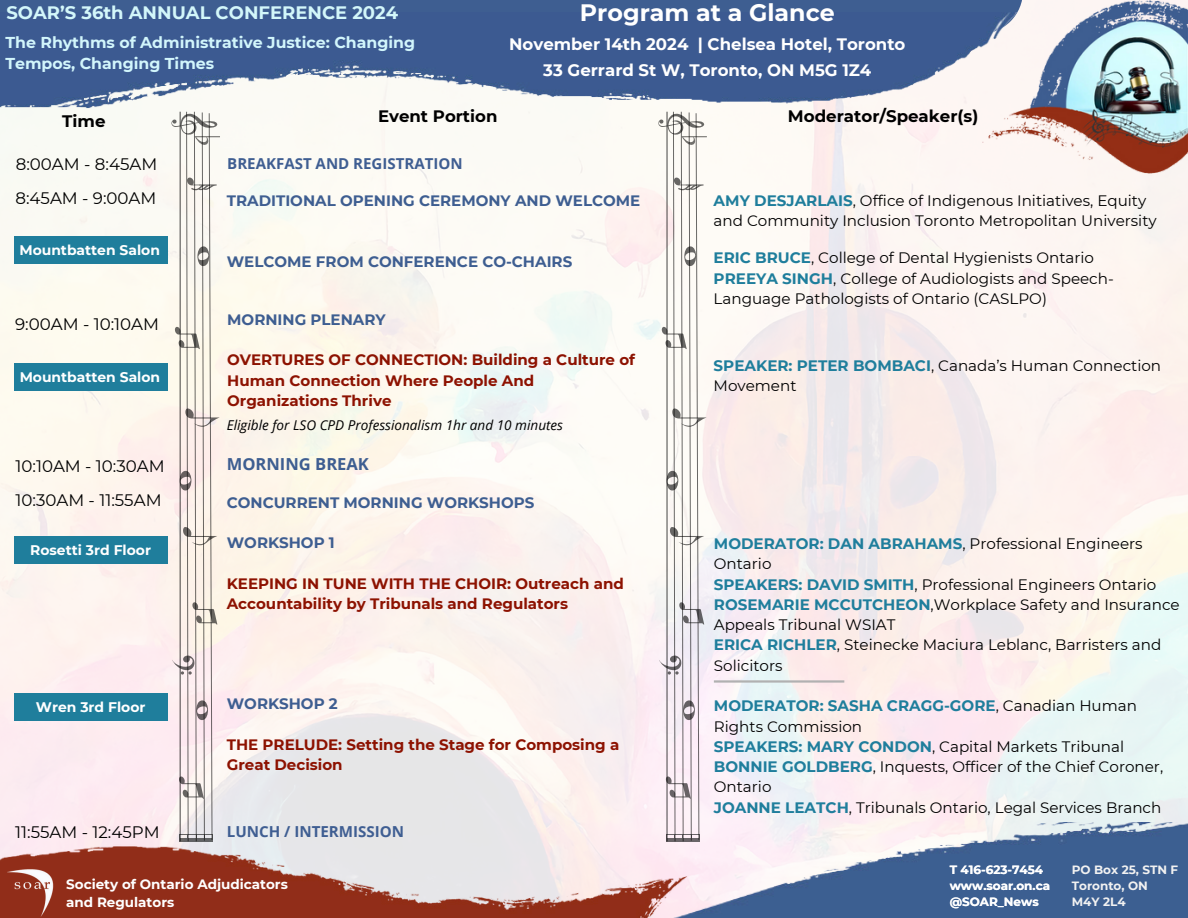
<style>
.page{position:relative;width:1188px;height:918px;background:#fff}
.page>*{position:absolute;margin:0;border:0;box-sizing:border-box;transform-origin:0 0}
.t1{font:700 23.7px "Montserrat";color:#fff}
.t2{font:700 18px "Montserrat";color:#d3f7fa}
.t3{font:16.65px "Montserrat";color:#000}
.t4{font:700 16.65px/25.8px "Montserrat";color:#fff;text-align:center}
.t5{font:700 16.65px "Montserrat";color:#000}
.t6{font:700 16.5px "Montserrat";color:#000}
.t7{font:700 16.5px "Open Sans";color:#3e5e91}
.t8{font:700 15.75px/21.3px "Montserrat";color:#d2f6fc}
.t9{font:15.15px/20.2px "Montserrat";color:#000}
.t10{font:700 15.15px "Open Sans";color:#3f5e92}
.t11{font:700 15px/20.1px "Montserrat";color:#8d1201}
.t12{font:700 15px "Montserrat";color:#3e5e91}
.t13{font:700 15px "Open Sans";color:#3f5e92}
.t14{font:700 13.95px "Montserrat";color:#fff}
.t15{font:italic 13.65px "Open Sans";color:#000}
.t16{font:700 13.5px/18px "Montserrat";color:#fff}
.t17{font:700 12px "Montserrat";color:#fff}
.t18{font:700 12px "Montserrat";color:#f1f1f1}
.s1{font-weight:700;color:#1f7e9c}
</style>
<div class="page">
<img style="left:0;top:178px;width:1188px;height:645px">
<div style="left:0;top:0;width:1023px;height:34px;background:#3e5e91"></div>
<img style="left:1009px;top:0;width:179px;height:178px">
<img style="left:0;top:13px;width:1060px;height:165px">
<img style="left:719px;top:823px;width:469px;height:95px">
<img style="left:0;top:795px;width:719px;height:123px">
<img style="left:5px;top:868px;width:50px;height:50px">
<svg style="left:171px;top:111px;width:49px;height:731px"></svg>
<hr style="left:180px;top:112px;width:1px;height:729px;background:#000">
<div style="left:14px;top:364px;width:153px;height:27px;background:#1f7e9c"></div>
<div style="left:14px;top:237px;width:153px;height:27px;background:#1f7e9c"></div>
<svg style="left:658px;top:111px;width:49px;height:731px"></svg>
<hr style="left:667px;top:112px;width:1px;height:729px;background:#000">
<hr style="left:714px;top:680px;width:130px;height:3px;background:#b1b1b1">
<div style="left:14px;top:536px;width:153px;height:28px;background:#1f7e9c"></div>
<div style="left:14px;top:693px;width:153px;height:28px;background:#1f7e9c"></div>
<h5 class="t2" style="left:6px;top:2px;width:393px">SOAR’S 36th ANNUAL CONFERENCE 2024</h5>
<p class="t8" style="left:5px;top:32px;width:411px">The Rhythms of Administrative Justice: Changing<br>Tempos, Changing Times</p>
<p class="t1" style="left:580px;top:-2px;width:256px">Program at a Glance</p>
<p class="t4" style="left:509px;top:32px;width:398px">November 14th 2024 | Chelsea Hotel, Toronto<br>33 Gerrard St W, Toronto, ON M5G 1Z4</p>
<p class="t5" style="left:62px;top:111px;width:45px">Time</p>
<p class="t3" style="left:16px;top:154px;width:143px">8:00AM - 8:45AM</p>
<p class="t3" style="left:15px;top:188px;width:143px">8:45AM - 9:00AM</p>
<p class="t14" style="left:19px;top:242px;width:142px">Mountbatten Salon</p>
<p class="t3" style="left:15px;top:314px;width:146px">9:00AM - 10:10AM</p>
<p class="t14" style="left:20px;top:369px;width:142px">Mountbatten Salon</p>
<p class="t3" style="left:15px;top:456px;width:151px">10:10AM - 10:30AM</p>
<p class="t3" style="left:15px;top:490px;width:148px">10:30AM - 11:55AM</p>
<p class="t14" style="left:30px;top:541px;width:122px">Rosetti 3rd Floor</p>
<h1 class="t14" style="left:36px;top:698px;width:111px">Wren 3rd Floor</h1>
<p class="t3" style="left:15px;top:822px;width:146px">11:55AM - 12:45PM</p>
<p class="t6" style="left:378px;top:106px;width:121px">Event Portion</p>
<p class="t13" style="left:227px;top:153px;width:237px">BREAKFAST AND REGISTRATION</p>
<p class="t12" style="left:227px;top:192px;width:415px">TRADITIONAL OPENING CEREMONY AND WELCOME</p>
<p class="t12" style="left:227px;top:252px;width:347px">WELCOME FROM CONFERENCE CO-CHAIRS</p>
<p class="t12" style="left:227px;top:311px;width:160px">MORNING PLENARY</p>
<p class="t11" style="left:227px;top:350px;width:409px">OVERTURES OF CONNECTION: Building a Culture of<br>Human Connection Where People And<br>Organizations Thrive</p>
<h6 class="t15" style="left:227px;top:415px;width:338px">Eligible for LSO CPD Professionalism 1hr and 10 minutes</h6>
<p class="t7" style="left:227px;top:452px;width:144px">MORNING BREAK</p>
<p class="t12" style="left:227px;top:494px;width:309px">CONCURRENT MORNING WORKSHOPS</p>
<p class="t12" style="left:227px;top:534px;width:110px">WORKSHOP 1</p>
<h2 class="t11" style="left:227px;top:573px;width:399px">KEEPING IN TUNE WITH THE CHOIR: Outreach and<br>Accountability by Tribunals and Regulators</h2>
<h4 class="t12" style="left:227px;top:695px;width:113px">WORKSHOP 2</h4>
<h4 class="t11" style="left:227px;top:734px;width:394px">THE PRELUDE: Setting the Stage for Composing a<br>Great Decision</h4>
<p class="t10" style="left:227px;top:821px;width:179px">LUNCH / INTERMISSION</p>
<p class="t16" style="left:66px;top:876px;width:223px">Society of Ontario Adjudicators and Regulators</p>
<h6 class="t5" style="left:788px;top:106px;width:192px">Moderator/Speaker(s)</h6>
<h2 class="t9" style="left:714px;top:191px;width:445px"><span class="s1">AMY DESJARLAIS</span>, Office of Indigenous Initiatives, Equity and Community Inclusion Toronto Metropolitan University</h2>
<h4 class="t9" style="left:714px;top:248px;width:402px"><span class="s1">ERIC BRUCE</span>, College of Dental Hygienists Ontario<br><span class="s1">PREEYA SINGH</span>, College of Audiologists and Speech-<br>Language Pathologists of Ontario (CASLPO)</h4>
<h5 class="t9" style="left:714px;top:356px;width:449px"><span class="s1">SPEAKER: PETER BOMBACI</span>, Canada’s Human Connection<br>Movement</h5>
<h6 class="t9" style="left:714px;top:534px;width:467px"><span class="s1">MODERATOR: DAN ABRAHAMS</span>, Professional Engineers Ontario<br><span class="s1">SPEAKERS: DAVID SMITH</span>, Professional Engineers Ontario <span class="s1">ROSEMARIE MCCUTCHEON</span>,Workplace Safety and Insurance Appeals Tribunal WSIAT<br><span class="s1">ERICA RICHLER</span>, Steinecke Maciura Leblanc, Barristers and Solicitors</h6>
<p class="t9" style="left:714px;top:696px;width:451px"><span class="s1">MODERATOR: SASHA CRAGG-GORE</span>, Canadian Human Rights Commission<br><span class="s1">SPEAKERS: MARY CONDON</span>, Capital Markets Tribunal <span class="s1">BONNIE GOLDBERG</span>, Inquests, Officer of the Chief Coroner, Ontario<br><span class="s1">JOANNE LEATCH</span>, Tribunals Ontario, Legal Services Branch</p>
<h3 class="t17" style="left:950px;top:862px;width:95px">T 416-623-7454</h3>
<h2 class="t17" style="left:950px;top:878px;width:102px">www.soar.on.ca</h2>
<h4 class="t17" style="left:950px;top:894px;width:90px">@SOAR_News</h4>
<h3 class="t18" style="left:1072px;top:862px;width:108px">PO Box 25, STN F</h3>
<p class="t18" style="left:1072px;top:878px;width:78px">Toronto, ON</p>
<p class="t18" style="left:1072px;top:894px;width:55px">M4Y 2L4</p>
</div>
